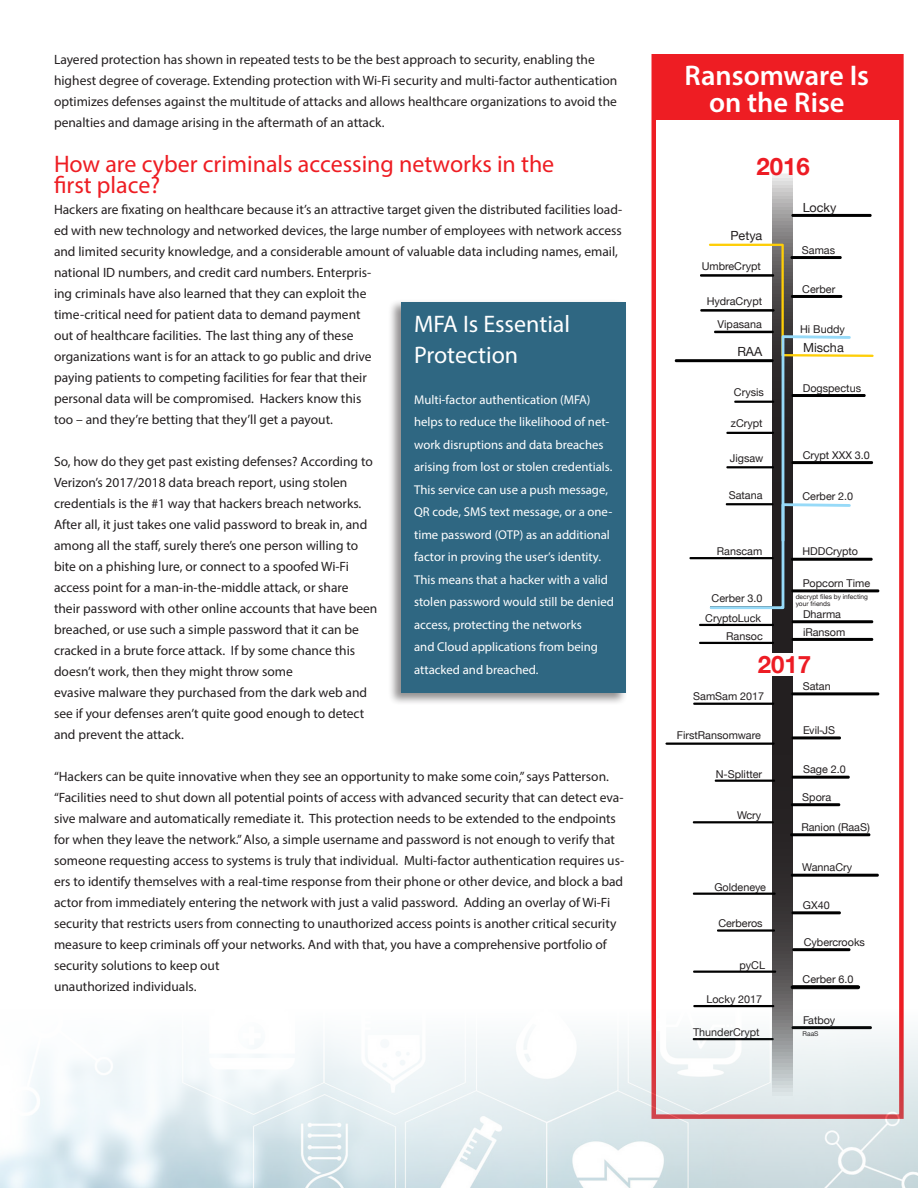
<style>
.page{position:relative;width:918px;height:1188px;background:#fff}
.page>*{position:absolute;margin:0;border:0;box-sizing:border-box;transform-origin:0 0}
.t1{font:600 28.5px/27px "Myriad Pro";color:#fff;text-align:center}
.t2{font:24px/21px "Myriad Pro";color:#ee1d23}
.t3{font:24px/31.5px "Myriad Pro";color:#fff}
.t4{font:700 24px "Helvetica Neue";color:#ed1c24}
.t5{font:13.5px/21px "Myriad Pro";color:#231f20}
.t6{font:12.75px/22.5px "Myriad Pro";color:#fff}
.t7{font:12.6px "Helvetica Neue";color:#231f20}
.t8{font:10.8px/22.8px "Helvetica Neue";color:#231f20;text-align:right}
.t9{font:6.6px/6.6px "Helvetica Neue";color:#231f20}
</style>
<div class="page">
<div style="left:652px;top:54px;width:252px;height:1065px;border:4px solid #ee1d23"></div>
<div style="left:653px;top:54px;width:248px;height:66px;background:#ee1d23"></div>
<svg style="left:773px;top:174px;width:20px;height:673px;background:#464343"></svg>
<div style="left:745px;top:653px;width:91px;height:23px;background:#fff"></div>
<svg style="left:791px;top:214px;width:81px;height:3px"></svg>
<svg style="left:791px;top:620px;width:83px;height:3px"></svg>
<svg style="left:791px;top:638px;width:83px;height:3px"></svg>
<svg style="left:791px;top:736px;width:50px;height:3px"></svg>
<svg style="left:791px;top:692px;width:89px;height:3px"></svg>
<svg style="left:791px;top:776px;width:59px;height:3px"></svg>
<svg style="left:790px;top:803px;width:51px;height:3px"></svg>
<svg style="left:790px;top:833px;width:81px;height:3px"></svg>
<svg style="left:699px;top:624px;width:75px;height:2px"></svg>
<svg style="left:699px;top:642px;width:75px;height:2px"></svg>
<svg style="left:714px;top:780px;width:62px;height:2px"></svg>
<svg style="left:692px;top:821px;width:82px;height:2px"></svg>
<svg style="left:693px;top:703px;width:82px;height:2px"></svg>
<svg style="left:665px;top:743px;width:110px;height:2px"></svg>
<svg style="left:674px;top:243px;width:206px;height:368px"></svg>
<div style="left:387px;top:299px;width:241px;height:406px;background:#231f20;opacity:.5"></div>
<div style="left:401px;top:302px;width:225px;height:391px;background:#2f6782"></div>
<img style="left:0;top:847px;width:918px;height:341px">
<p class="t5" style="left:54px;top:49px;width:565px">Layered protection has shown in repeated tests to be the best approach to security, enabling the highest degree of coverage. Extending protection with Wi-Fi security and multi-factor authentication optimizes defenses against the multitude of attacks and allows healthcare organizations to avoid the penalties and damage arising in the aftermath of an attack.</p>
<p class="t2" style="left:54px;top:153px;width:502px">How are cyber criminals accessing networks in the first place?</p>
<p class="t5" style="left:54px;top:199px;width:570px">Hackers are fixating on healthcare because it’s an attractive target given the distributed facilities load&shy;ed with new technology and networked devices, the large number of employees with network access and limited security knowledge, and a considerable amount of valuable data including names, email, national ID numbers, and credit card numbers. Enterpris-<br>ing criminals have also learned that they can exploit the<br>time-critical need for patient data to demand payment<br>out of healthcare facilities. The last thing any of these<br>organizations want is for an attack to go public and drive<br>paying patients to competing facilities for fear that their<br>personal data will be compromised. Hackers know this<br>too – and they’re betting that they’ll get a payout.</p>
<p class="t5" style="left:54px;top:451px;width:325px">So, how do they get past existing defenses? According to Verizon’s 2017/2018 data breach report, using stolen credentials is the #1 way that hackers breach networks.<br>After all, it just takes one valid password to break in, and among all the staff, surely there’s one person willing to bite on a phishing lure, or connect to a spoofed Wi-Fi access point for a man-in-the-middle attack, or share their password with other online accounts that have been breached, or use such a simple password that it can be cracked in a brute force attack. If by some chance this doesn’t work, then they might throw some<br>evasive malware they purchased from the dark web and see if your defenses aren’t quite good enough to detect and prevent the attack.</p>
<p class="t5" style="left:54px;top:766px;width:572px">“Hackers can be quite innovative when they see an opportunity to make some coin,” says Patterson. “Facilities need to shut down all potential points of access with advanced security that can detect eva&shy;sive malware and automatically remediate it. This protection needs to be extended to the endpoints for when they leave the network.” Also, a simple username and password is not enough to verify that someone requesting access to systems is truly that individual. Multi-factor authentication requires us&shy;ers to identify themselves with a real-time response from their phone or other device, and block a bad actor from immediately entering the network with just a valid password. Adding an overlay of Wi-Fi security that restricts users from connecting to unauthorized access points is another critical security measure to keep criminals off your networks. And with that, you have a comprehensive portfolio of security solutions to keep out<br>unauthorized individuals.</p>
<p class="t3" style="left:414px;top:308px;width:158px">MFA Is Essential<br>Protection</p>
<p class="t6" style="left:414px;top:388px;width:201px">Multi-factor authentication (MFA) helps to reduce the likelihood of net&shy;work disruptions and data breaches arising from lost or stolen credentials.<br>This service can use a push message, QR code, SMS text message, or a one&shy;time password (OTP) as an additional factor in proving the user’s identity.<br>This means that a hacker with a valid stolen password would still be denied access, protecting the networks<br>and Cloud applications from being attacked and breached.</p>
<p class="t1" style="left:685px;top:61px;width:186px">Ransomware Is on the Rise</p>
<p class="t4" style="left:756px;top:147px;width:55px">2016</p>
<p class="t7" style="left:731px;top:226px;width:33px">Petya</p>
<p class="t8" style="left:702px;top:255px;width:61px">UmbreCrypt</p>
<p class="t8" style="left:707px;top:290px;width:57px">HydraCrypt<br>Vipasana</p>
<p class="t7" style="left:737px;top:343px;width:26px">RAA</p>
<p class="t8" style="left:734px;top:381px;width:31px">Crysis</p>
<p class="t8" style="left:731px;top:413px;width:33px">zCrypt</p>
<p class="t8" style="left:730px;top:447px;width:35px">Jigsaw</p>
<p class="t8" style="left:729px;top:484px;width:35px">Satana</p>
<p class="t8" style="left:717px;top:540px;width:47px">Ranscam</p>
<p class="t8" style="left:705px;top:588px;width:59px;line-height:20.1px;text-align:center">Cerber 3.0<br>CryptoLuck</p>
<p class="t8" style="left:726px;top:625px;width:38px">Ransoc</p>
<p class="t7" style="left:803px;top:198px;width:35px">Locky</p>
<p class="t8" style="left:802px;top:239px;width:35px">Samas</p>
<p class="t8" style="left:802px;top:278px;width:35px">Cerber</p>
<p class="t8" style="left:800px;top:319px;width:46px">Hi Buddy</p>
<p class="t7" style="left:803px;top:338px;width:42px">Mischa</p>
<p class="t8" style="left:803px;top:377px;width:60px">Dogspectus</p>
<p class="t8" style="left:803px;top:444px;width:69px">Crypt XXX 3.0</p>
<p class="t8" style="left:802px;top:485px;width:52px">Cerber 2.0</p>
<p class="t8" style="left:802px;top:541px;width:57px">HDDCrypto</p>
<p class="t8" style="left:803px;top:572px;width:69px">Popcorn Time</p>
<p class="t8" style="left:803px;top:621px;width:44px">iRansom</p>
<p class="t9" style="left:796px;top:594px;width:74px">decrypt files by infecting your friends</p>
<p class="t8" style="left:803px;top:603px;width:40px">Dharma</p>
<p class="t4" style="left:758px;top:646px;width:55px">2017</p>
<p class="t8" style="left:693px;top:685px;width:72px">SamSam 2017</p>
<p class="t8" style="left:677px;top:725px;width:85px">FirstRansomware</p>
<p class="t8" style="left:716px;top:763px;width:48px">N-Splitter</p>
<p class="t8" style="left:737px;top:805px;width:26px">Wcry</p>
<p class="t8" style="left:714px;top:876px;width:53px">Goldeneye</p>
<p class="t8" style="left:718px;top:913px;width:46px">Cerberos</p>
<p class="t8" style="left:740px;top:954px;width:27px">pyCL</p>
<p class="t8" style="left:707px;top:988px;width:57px">Locky 2017</p>
<p class="t8" style="left:693px;top:1021px;width:68px">ThunderCrypt</p>
<p class="t8" style="left:803px;top:675px;width:30px">Satan</p>
<p class="t8" style="left:803px;top:719px;width:34px">Evil-JS</p>
<p class="t8" style="left:803px;top:759px;width:44px">Sage 2.0</p>
<p class="t8" style="left:802px;top:786px;width:30px">Spora</p>
<p class="t8" style="left:802px;top:816px;width:70px">Ranion (RaaS)</p>
<p class="t8" style="left:802px;top:857px;width:51px">WannaCry</p>
<p class="t8" style="left:803px;top:894px;width:28px">GX40</p>
<p class="t8" style="left:804px;top:931px;width:63px">Cybercrooks</p>
<p class="t8" style="left:803px;top:969px;width:52px">Cerber 6.0</p>
<p class="t8" style="left:803px;top:1009px;width:34px">Fatboy</p>
<p class="t9" style="left:803px;top:1031px;width:17px">RaaS</p>
</div>
